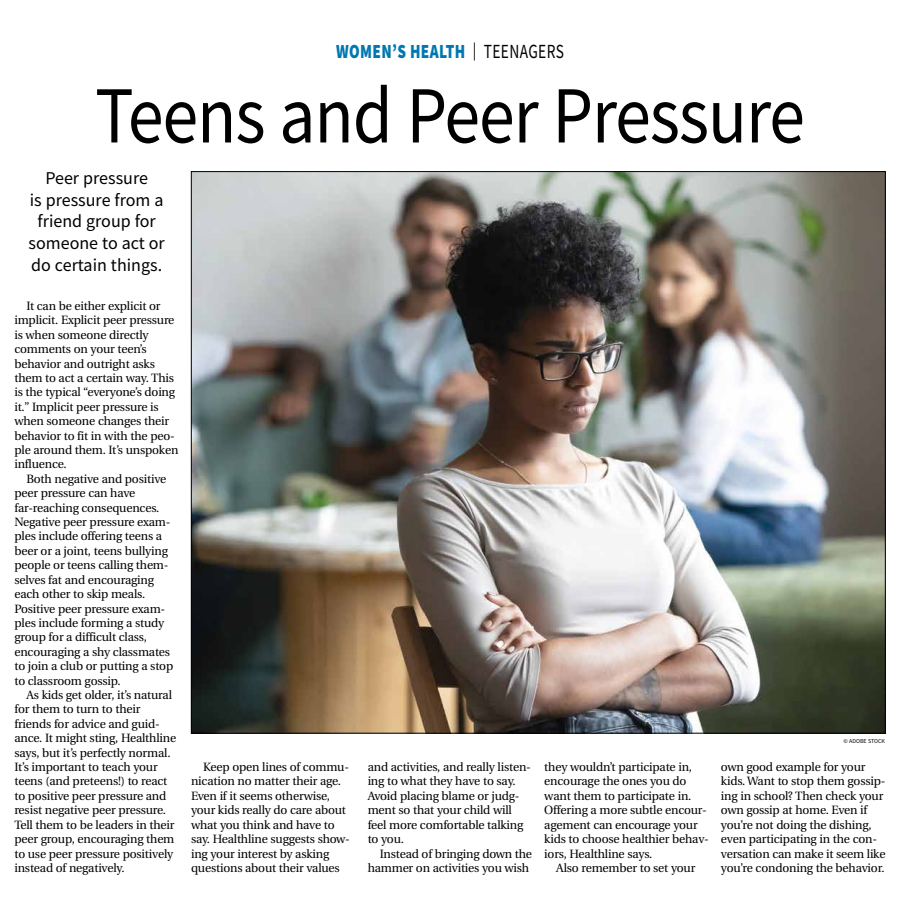
<style>
.page{position:relative;width:900px;height:908px;background:#fff}
.page>*{position:absolute;margin:0;border:0;box-sizing:border-box;transform-origin:0 0}
.t1{font:81px "Source Sans Pro";letter-spacing:-.015em;color:#000;scale:.89 1}
.t2{font:900 20px "Source Sans Pro";letter-spacing:.025em;color:#0077b1;scale:.77 1}
.t3{font:18px/21.6px "Source Sans Pro";color:#000;text-align:center}
.t4{font:12px/14.4px "Utopia";letter-spacing:-.015em;color:#000}
.t5{font:6px "Source Sans Pro";color:#000}
.s1{font-weight:400;font-size:18px;color:#000}
.s2{font-weight:400;color:#000}
</style>
<div class="page">
<img style="left:193px;top:173px;width:691px;height:558px">
<h2 class="t2" style="left:336px;top:38px;width:298px">WOMEN’S HEALTH <span class="s1">|</span> <span class="s2">TEENAGERS</span></h2>
<h1 class="t1" style="left:95px;top:64px;width:799px">Teens and Peer Pressure</h1>
<h3 class="t3" style="left:29px;top:167px;width:138px">Peer pressure<br>is pressure from a friend group for someone to act or do certain things.</h3>
<p class="t4" style="left:14px;top:299px;width:166px;text-indent:12px">It can be either explicit or implicit. Explicit peer pressure is when someone directly comments on your teen’s behavior and outright asks them to act a certain way. This is the typical “everyone’s doing it.” Implicit peer pressure is when someone changes their behavior to fit in with the peo&shy;ple around them. It’s unspoken influence.</p>
<p class="t4" style="left:14px;top:471px;width:160px;text-indent:12px">Both negative and positive peer pressure can have far-reaching consequences.<br>Negative peer pressure exam&shy;ples include offering teens a beer or a joint, teens bullying people or teens calling them&shy;selves fat and encouraging each other to skip meals.<br>Positive peer pressure exam&shy;ples include forming a study group for a difficult class, encouraging a shy classmates to join a club or putting a stop to classroom gossip.</p>
<p class="t4" style="left:14px;top:687px;width:163px;text-indent:12px">As kids get older, it’s natural for them to turn to their friends for advice and guid&shy;ance. It might sting, Healthline says, but it’s perfectly normal.<br>It’s important to teach your teens (and preteens!) to react to positive peer pressure and resist negative peer pressure.<br>Tell them to be leaders in their peer group, encouraging them to use peer pressure positively instead of negatively.</p>
<p class="t4" style="left:191px;top:759px;width:160px;text-indent:12px">Keep open lines of commu&shy;nication no matter their age.<br>Even if it seems otherwise, your kids really do care about what you think and have to say. Healthline suggests show&shy;ing your interest by asking questions about their values</p>
<p class="t4" style="left:368px;top:759px;width:165px">and activities, and really listen&shy;ing to what they have to say.<br>Avoid placing blame or judg&shy;ment so that your child will feel more comfortable talking to you.</p>
<p class="t4" style="left:368px;top:846px;width:166px;text-align:right">Instead of bringing down the hammer on activities you wish</p>
<p class="t4" style="left:544px;top:759px;width:166px">they wouldn’t participate in, encourage the ones you do want them to participate in.<br>Offering a more subtle encour&shy;agement can encourage your kids to choose healthier behav&shy;iors, Healthline says.</p>
<p class="t4" style="left:556px;top:860px;width:141px">Also remember to set your</p>
<p class="t5" style="left:844px;top:737px;width:43px">© ADOBE STOCK</p>
<p class="t4" style="left:721px;top:759px;width:166px">own good example for your kids. Want to stop them gossip&shy;ing in school? Then check your own gossip at home. Even if you’re not doing the dishing, even participating in the con&shy;versation can make it seem like you’re condoning the behavior.</p>
</div>
